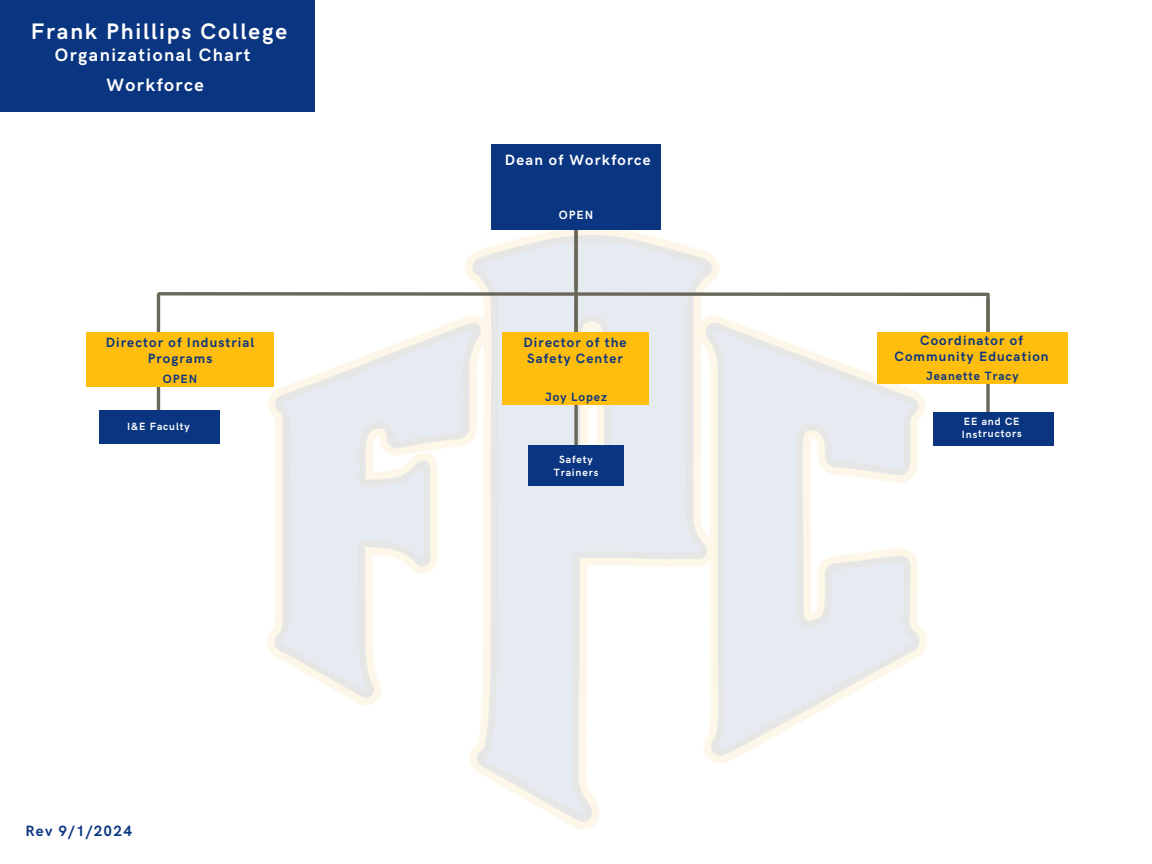
<style>
.page{position:relative;width:1152px;height:864px;background:#fff}
.page>*{position:absolute;margin:0;border:0;box-sizing:border-box;transform-origin:0 0}
.t1{font:700 22.5px "HK Grotesk";letter-spacing:.08em;color:#fff}
.t2{font:700 18px "HK Grotesk";letter-spacing:.08em;color:#fff}
.t3{font:700 15px "HK Grotesk Pro";letter-spacing:.08em;color:#fff}
.t4{font:700 15px "HK Grotesk Pro";letter-spacing:.08em;color:#093581}
.t5{font:700 13.5px/15.8px "HK Grotesk Pro";letter-spacing:.08em;color:#093581;text-align:center}
.t6{font:700 12px "HK Grotesk Pro";letter-spacing:.08em;color:#093581}
.t7{font:700 12px "HK Grotesk Pro";color:#fff}
.t8{font:700 10.5px "HK Grotesk Pro";letter-spacing:.08em;color:#fff}
</style>
<div class="page">
<div style="left:0;top:0;width:315px;height:111px;background:#093581"></div>
<img style="left:147px;top:230px;width:857px;height:599px">
<hr style="left:574px;top:179px;width:4px;height:152px;background:#696758">
<div style="left:491px;top:145px;width:170px;height:85px;background:#093581"></div>
<svg style="left:986px;top:384px;width:4px;height:28px"></svg>
<svg style="left:986px;top:298px;width:4px;height:35px"></svg>
<div style="left:878px;top:333px;width:190px;height:51px;background:#ffbe0e"></div>
<hr style="left:157px;top:295px;width:3px;height:124px;background:#696758">
<div style="left:86px;top:333px;width:188px;height:54px;background:#ffbe0e"></div>
<svg style="left:574px;top:298px;width:4px;height:148px"></svg>
<div style="left:503px;top:333px;width:146px;height:72px;background:#ffbe0e"></div>
<div style="left:528px;top:446px;width:96px;height:40px;background:#093581"></div>
<div style="left:99px;top:411px;width:120px;height:33px;background:#093581"></div>
<svg style="left:156px;top:290px;width:835px;height:8px"></svg>
<div style="left:933px;top:412px;width:120px;height:33px;background:#093581"></div>
<h1 class="t1" style="left:31px;top:19px;width:258px">Frank Phillips College</h1>
<h2 class="t2" style="left:55px;top:45px;width:197px">Organizational Chart</h2>
<p class="t2" style="left:107px;top:75px;width:99px">Workforce</p>
<h2 class="t3" style="left:505px;top:152px;width:147px">Dean of Workforce</h2>
<h3 class="t7" style="left:559px;top:208px;width:36px">OPEN</h3>
<h4 class="t5" style="left:106px;top:335px;width:150px">Director of Industrial<br>Programs</h4>
<p class="t5" style="left:524px;top:335px;width:104px;text-align:left">Director of the<br>Safety Center</p>
<h4 class="t6" style="left:163px;top:372px;width:36px">OPEN</h4>
<p class="t8" style="left:127px;top:421px;width:64px;rotate:-1deg">I&amp;E Faculty</p>
<p class="t4" style="left:26px;top:822px;width:108px">Rev 9/1/2024</p>
<h3 class="t6" style="left:545px;top:390px;width:63px">Joy Lopez</h3>
<h3 class="t8" style="left:559px;top:454px;width:35px">Safety</h3>
<h5 class="t8" style="left:554px;top:466px;width:46px">Trainers</h5>
<h3 class="t5" style="left:895px;top:333px;width:155px">Coordinator of<br>Community Education</h3>
<h5 class="t6" style="left:926px;top:369px;width:94px">Jeanette Tracy</h5>
<p class="t8" style="left:964px;top:416px;width:57px;rotate:-1deg">EE and CE</p>
<p class="t8" style="left:962px;top:428px;width:61px;rotate:-1deg">Instructors</p>
</div>
